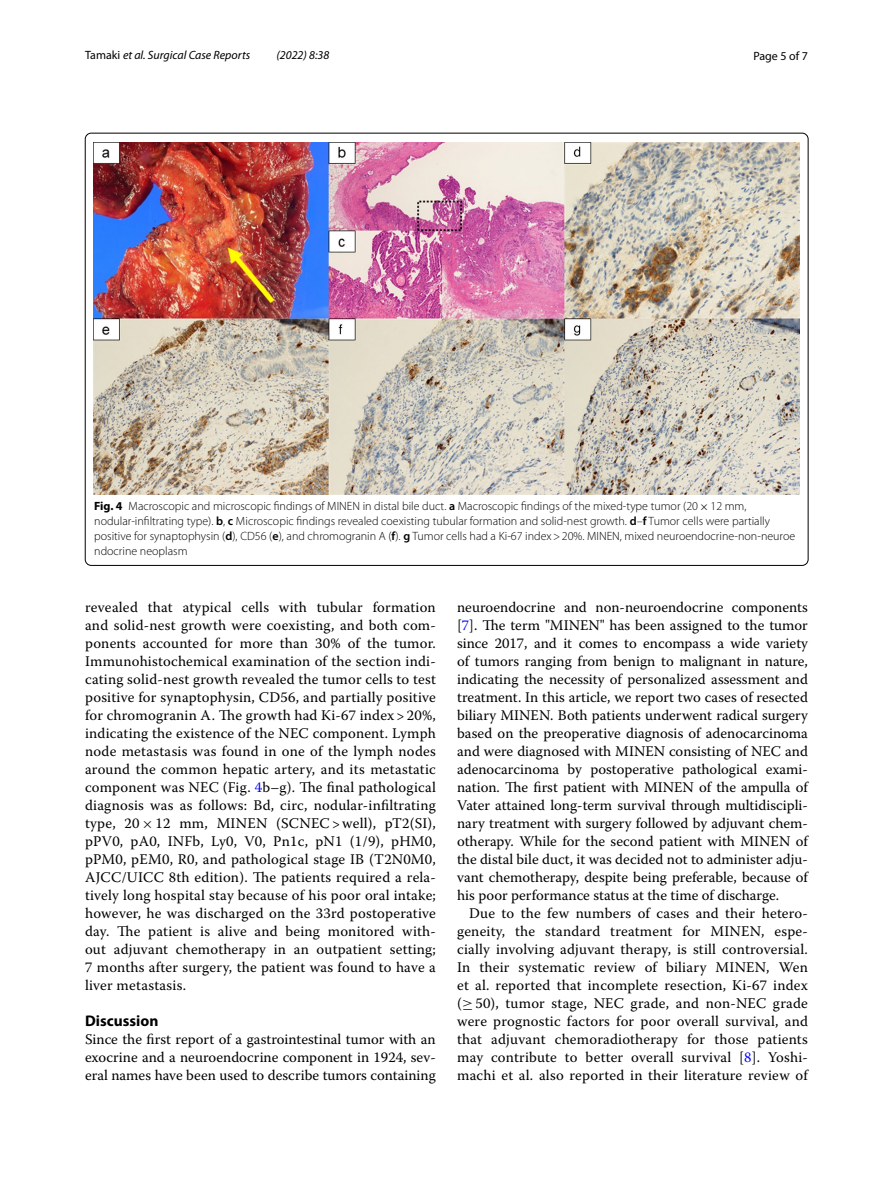
<style>
.page{position:relative;width:893px;height:1187px;background:#fff}
.page>*{position:absolute;margin:0;border:0;box-sizing:border-box;transform-origin:0 0}
.t1{font:700 15.45px "Myriad Pro";color:#000}
.t2{font:14.7px/18px "Warnock Pro";letter-spacing:.01em;color:#000;text-align:justify}
.t3{font:300 12px/15px "Myriad Pro";color:#000}
.t4{font:italic 12px "Myriad Pro";color:#000}
.t5{font:12px "Myriad Pro";color:#000}
.s1{font-style:normal}
.s2{font-weight:700}
.s3{font-weight:600}
.s4{font-family:"MTSY";font-weight:400}
.s5{color:#00f}
.s6{font-family:"MTSY"}
</style>
<div class="page">
<img style="left:94px;top:142px;width:706px;height:353px">
<p class="t4" style="left:85px;top:48px;width:167px"><span class="s1">Tamaki</span> et al. Surgical Case Reports</p>
<p class="t4" style="left:276px;top:48px;width:54px">(2022) 8:38</p>
<p class="t5" style="left:753px;top:48px;width:56px">Page 5 of 7</p>
<p class="t3" style="left:94px;top:498px;width:702px"><span class="s2">Fig. 4</span> Macroscopic and microscopic findings of MINEN in distal bile duct. <span class="s3">a</span> Macroscopic findings of the mixed-type tumor (20<span class="s4">×</span>12 mm, nodular-infiltrating type). <span class="s3">b</span>, <span class="s3">c</span> Microscopic findings revealed coexisting tubular formation and solid-nest growth. <span class="s3">d</span>–<span class="s3">f</span> Tumor cells were partially positive for synaptophysin (<span class="s3">d</span>), CD56 (<span class="s3">e</span>), and chromogranin A (<span class="s3">f</span>). <span class="s3">g</span> Tumor cells had a Ki-67 index&gt;20%. MINEN, mixed neuroendocrine-non-neuroe ndocrine neoplasm</p>
<p class="t2" style="left:85px;top:597px;width:352px">revealed that atypical cells with tubular formation and solid-nest growth were coexisting, and both com&shy;ponents accounted for more than 30% of the tumor.<br>Immunohistochemical examination of the section indi&shy;cating solid-nest growth revealed the tumor cells to test positive for synaptophysin, CD56, and partially positive for chromogranin A. The growth had Ki-67 index &gt; 20%, indicating the existence of the NEC component. Lymph node metastasis was found in one of the lymph nodes around the common hepatic artery, and its metastatic component was NEC (Fig. <span class="s5">4</span>b–g). The final pathological diagnosis was as follows: Bd, circ, nodular-infiltrating type, 20<span class="s6">×</span>12 mm, MINEN (SCNEC&gt; well), pT2(SI), pPV0, pA0, INFb, Ly0, V0, Pn1c, pN1 (1/9), pHM0, pPM0, pEM0, R0, and pathological stage IB (T2N0M0, AJCC/UICC 8th edition). The patients required a rela&shy;tively long hospital stay because of his poor oral intake; however, he was discharged on the 33rd postoperative day. The patient is alive and being monitored with&shy;out adjuvant chemotherapy in an outpatient setting; 7 months after surgery, the patient was found to have a liver metastasis.</p>
<p class="t1" style="left:85px;top:1010px;width:75px">Discussion</p>
<p class="t2" style="left:85px;top:1029px;width:352px">Since the first report of a gastrointestinal tumor with an exocrine and a neuroendocrine component in 1924, sev&shy;eral names have been used to describe tumors containing</p>
<p class="t2" style="left:457px;top:597px;width:352px">neuroendocrine and non-neuroendocrine components [<span class="s5">7</span>]. The term "MINEN" has been assigned to the tumor since 2017, and it comes to encompass a wide variety of tumors ranging from benign to malignant in nature, indicating the necessity of personalized assessment and treatment. In this article, we report two cases of resected biliary MINEN. Both patients underwent radical surgery based on the preoperative diagnosis of adenocarcinoma and were diagnosed with MINEN consisting of NEC and adenocarcinoma by postoperative pathological exami&shy;nation. The first patient with MINEN of the ampulla of Vater attained long-term survival through multidiscipli&shy;nary treatment with surgery followed by adjuvant chem&shy;otherapy. While for the second patient with MINEN of the distal bile duct, it was decided not to administer adju&shy;vant chemotherapy, despite being preferable, because of his poor performance status at the time of discharge.</p>
<p class="t2" style="left:457px;top:903px;width:352px;text-indent:12px">Due to the few numbers of cases and their hetero&shy;geneity, the standard treatment for MINEN, espe&shy;cially involving adjuvant therapy, is still controversial.<br>In their systematic review of biliary MINEN, Wen et al. reported that incomplete resection, Ki-67 index (<span class="s6">≥</span> 50), tumor stage, NEC grade, and non-NEC grade were prognostic factors for poor overall survival, and that adjuvant chemoradiotherapy for those patients may contribute to better overall survival [<span class="s5">8</span>]. Yoshi&shy;machi et al. also reported in their literature review of</p>
</div>
